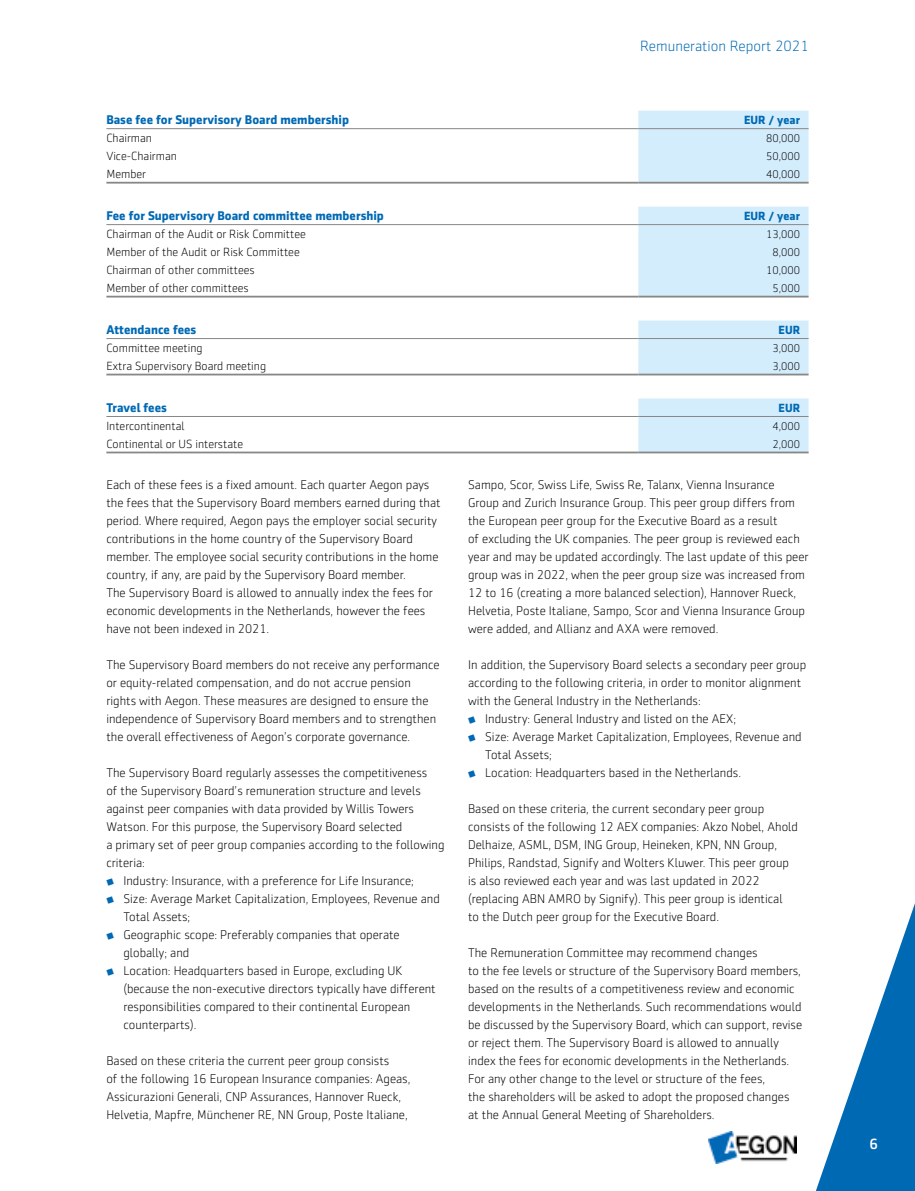
<style>
.page{position:relative;width:915px;height:1191px;background:#fff}
.page>*{position:absolute;margin:0;border:0;box-sizing:border-box;transform-origin:0 0}
.t1{font:300 15px "Sentico Sans DT";color:#0069b4}
.t2{font:500 15px "Sentico Sans DT";color:#fff}
.t3{font:300 12.75px/18px "Sentico Sans DT";color:#000}
.t4{font:700 12.75px "Sentico Sans DT";color:#0069b4}
.t5{font:300 12px "Sentico Sans DT";color:#000}
.t6{font:700 12px "Sentico Sans DT";color:#0069b4}
.t7{font:300 11.25px "Sentico Sans DT";color:#000}
.s1{color:#0069b4}
</style>
<div class="page">
<div style="left:638px;top:111px;width:170px;height:71px;background:#d4edfc"></div>
<hr style="left:106px;top:128px;width:532px;height:1px;background:#878786">
<hr style="left:638px;top:128px;width:170px;height:1px;background:#878786">
<hr style="left:106px;top:182px;width:532px;height:2px;background:#878786">
<hr style="left:638px;top:182px;width:170px;height:2px;background:#878786">
<div style="left:638px;top:207px;width:170px;height:89px;background:#d4edfc"></div>
<hr style="left:106px;top:224px;width:532px;height:1px;background:#878786">
<hr style="left:638px;top:224px;width:170px;height:1px;background:#878786">
<hr style="left:106px;top:296px;width:532px;height:1px;background:#878786">
<hr style="left:638px;top:296px;width:170px;height:1px;background:#878786">
<div style="left:638px;top:320px;width:170px;height:54px;background:#d4edfc"></div>
<hr style="left:106px;top:338px;width:532px;height:1px;background:#878786">
<hr style="left:638px;top:338px;width:170px;height:1px;background:#878786">
<hr style="left:106px;top:374px;width:532px;height:1px;background:#878786">
<hr style="left:638px;top:374px;width:170px;height:1px;background:#878786">
<div style="left:638px;top:398px;width:170px;height:53px;background:#d4edfc"></div>
<hr style="left:106px;top:416px;width:532px;height:1px;background:#878786">
<hr style="left:638px;top:416px;width:170px;height:1px;background:#878786">
<hr style="left:106px;top:451px;width:532px;height:2px;background:#878786">
<hr style="left:638px;top:451px;width:170px;height:2px;background:#878786">
<svg style="left:816px;top:906px;width:98px;height:285px"></svg>
<img style="left:708px;top:1131px;width:88px;height:32px">
<p class="t1" style="left:640px;top:38px;width:170px">Remuneration Report 2021</p>
<p class="t4" style="left:106px;top:112px;width:244px">Base fee for Supervisory Board membership</p>
<p class="t6" style="left:743px;top:113px;width:58px">EUR / year</p>
<p class="t5" style="left:106px;top:132px;width:47px">Chairman</p>
<p class="t7" style="left:766px;top:132px;width:35px">80,000</p>
<p class="t5" style="left:106px;top:150px;width:72px">Vice-Chairman</p>
<p class="t7" style="left:766px;top:150px;width:35px">50,000</p>
<p class="t5" style="left:106px;top:168px;width:41px">Member</p>
<p class="t7" style="left:766px;top:168px;width:35px">40,000</p>
<p class="t4" style="left:106px;top:208px;width:279px">Fee for Supervisory Board committee membership</p>
<p class="t6" style="left:743px;top:209px;width:58px">EUR / year</p>
<p class="t5" style="left:106px;top:228px;width:201px">Chairman of the Audit or Risk Committee</p>
<p class="t7" style="left:766px;top:228px;width:35px">13,000</p>
<p class="t5" style="left:106px;top:246px;width:195px">Member of the Audit or Risk Committee</p>
<p class="t7" style="left:772px;top:246px;width:29px">8,000</p>
<p class="t5" style="left:106px;top:264px;width:150px">Chairman of other committees</p>
<p class="t7" style="left:766px;top:264px;width:35px">10,000</p>
<p class="t5" style="left:106px;top:282px;width:144px">Member of other committees</p>
<p class="t7" style="left:772px;top:282px;width:29px">5,000</p>
<p class="t4" style="left:106px;top:322px;width:91px">Attendance fees</p>
<p class="t6" style="left:778px;top:323px;width:23px">EUR</p>
<p class="t5" style="left:106px;top:341px;width:98px">Committee meeting</p>
<p class="t7" style="left:772px;top:342px;width:29px">3,000</p>
<p class="t5" style="left:106px;top:359px;width:161px">Extra Supervisory Board meeting</p>
<p class="t7" style="left:772px;top:360px;width:29px">3,000</p>
<p class="t4" style="left:106px;top:400px;width:62px">Travel fees</p>
<p class="t6" style="left:778px;top:401px;width:23px">EUR</p>
<p class="t5" style="left:106px;top:419px;width:80px">Intercontinental</p>
<p class="t7" style="left:772px;top:420px;width:29px">4,000</p>
<p class="t5" style="left:106px;top:437px;width:138px">Continental or US interstate</p>
<p class="t7" style="left:772px;top:438px;width:29px">2,000</p>
<p class="t3" style="left:106px;top:475px;width:336px">Each of these fees is a fixed amount. Each quarter Aegon pays the fees that the Supervisory Board members earned during that period. Where required, Aegon pays the employer social security contributions in the home country of the Supervisory Board member. The employee social security contributions in the home country, if any, are paid by the Supervisory Board member.<br>The Supervisory Board is allowed to annually index the fees for economic developments in the Netherlands, however the fees have not been indexed in 2021.</p>
<p class="t3" style="left:106px;top:655px;width:335px">The Supervisory Board members do not receive any performance or equity-related compensation, and do not accrue pension rights with Aegon. These measures are designed to ensure the independence of Supervisory Board members and to strengthen the overall effectiveness of Aegon’s corporate governance.</p>
<p class="t3" style="left:106px;top:763px;width:339px">The Supervisory Board regularly assesses the competitiveness<br>of the Supervisory Board’s remuneration structure and levels against peer companies with data provided by Willis Towers Watson. For this purpose, the Supervisory Board selected<br>a primary set of peer group companies according to the following criteria:</p>
<p class="t3" style="left:106px;top:872px;width:309px"><span class="s1">•</span> Industry: Insurance, with a preference for Life Insurance;</p>
<p class="t3" style="left:123px;top:890px;width:318px;text-indent:-17px"><span class="s1">•</span> Size: Average Market Capitalization, Employees, Revenue and<br>Total Assets;</p>
<p class="t3" style="left:123px;top:926px;width:278px;text-indent:-17px"><span class="s1">•</span> Geographic scope: Preferably companies that operate globally; and</p>
<p class="t3" style="left:123px;top:962px;width:314px;text-indent:-17px"><span class="s1">•</span> Location: Headquarters based in Europe, excluding UK (because the non-executive directors typically have different responsibilities compared to their continental European counterparts).</p>
<p class="t3" style="left:106px;top:1052px;width:305px">Based on these criteria the current peer group consists<br>of the following 16 European Insurance companies: Ageas, Assicurazioni Generali, CNP Assurances, Hannover Rueck, Helvetia, Mapfre, Münchener RE, NN Group, Poste Italiane,</p>
<p class="t3" style="left:468px;top:476px;width:342px">Sampo, Scor, Swiss Life, Swiss Re, Talanx, Vienna Insurance Group and Zurich Insurance Group. This peer group differs from the European peer group for the Executive Board as a result<br>of excluding the UK companies. The peer group is reviewed each year and may be updated accordingly. The last update of this peer group was in 2022, when the peer group size was increased from 12 to 16 (creating a more balanced selection), Hannover Rueck, Helvetia, Poste Italiane, Sampo, Scor and Vienna Insurance Group were added, and Allianz and AXA were removed.</p>
<p class="t3" style="left:468px;top:656px;width:339px">In addition, the Supervisory Board selects a secondary peer group according to the following criteria, in order to monitor alignment with the General Industry in the Netherlands:</p>
<p class="t3" style="left:468px;top:710px;width:269px"><span class="s1">•</span> Industry: General Industry and listed on the AEX;</p>
<p class="t3" style="left:485px;top:728px;width:318px;text-indent:-17px"><span class="s1">•</span> Size: Average Market Capitalization, Employees, Revenue and<br>Total Assets;</p>
<p class="t3" style="left:468px;top:764px;width:274px"><span class="s1">•</span> Location: Headquarters based in the Netherlands.</p>
<p class="t3" style="left:468px;top:800px;width:331px">Based on these criteria, the current secondary peer group consists of the following 12 AEX companies: Akzo Nobel, Ahold Delhaize, ASML, DSM, ING Group, Heineken, KPN, NN Group, Philips, Randstad, Signify and Wolters Kluwer. This peer group is also reviewed each year and was last updated in 2022 (replacing ABN AMRO by Signify). This peer group is identical<br>to the Dutch peer group for the Executive Board.</p>
<p class="t3" style="left:468px;top:944px;width:335px">The Remuneration Committee may recommend changes<br>to the fee levels or structure of the Supervisory Board members, based on the results of a competitiveness review and economic developments in the Netherlands. Such recommendations would be discussed by the Supervisory Board, which can support, revise or reject them. The Supervisory Board is allowed to annually index the fees for economic developments in the Netherlands.<br>For any other change to the level or structure of the fees,<br>the shareholders will be asked to adopt the proposed changes at the Annual General Meeting of Shareholders.</p>
<p class="t2" style="left:869px;top:1135px;width:10px">6</p>
</div>
